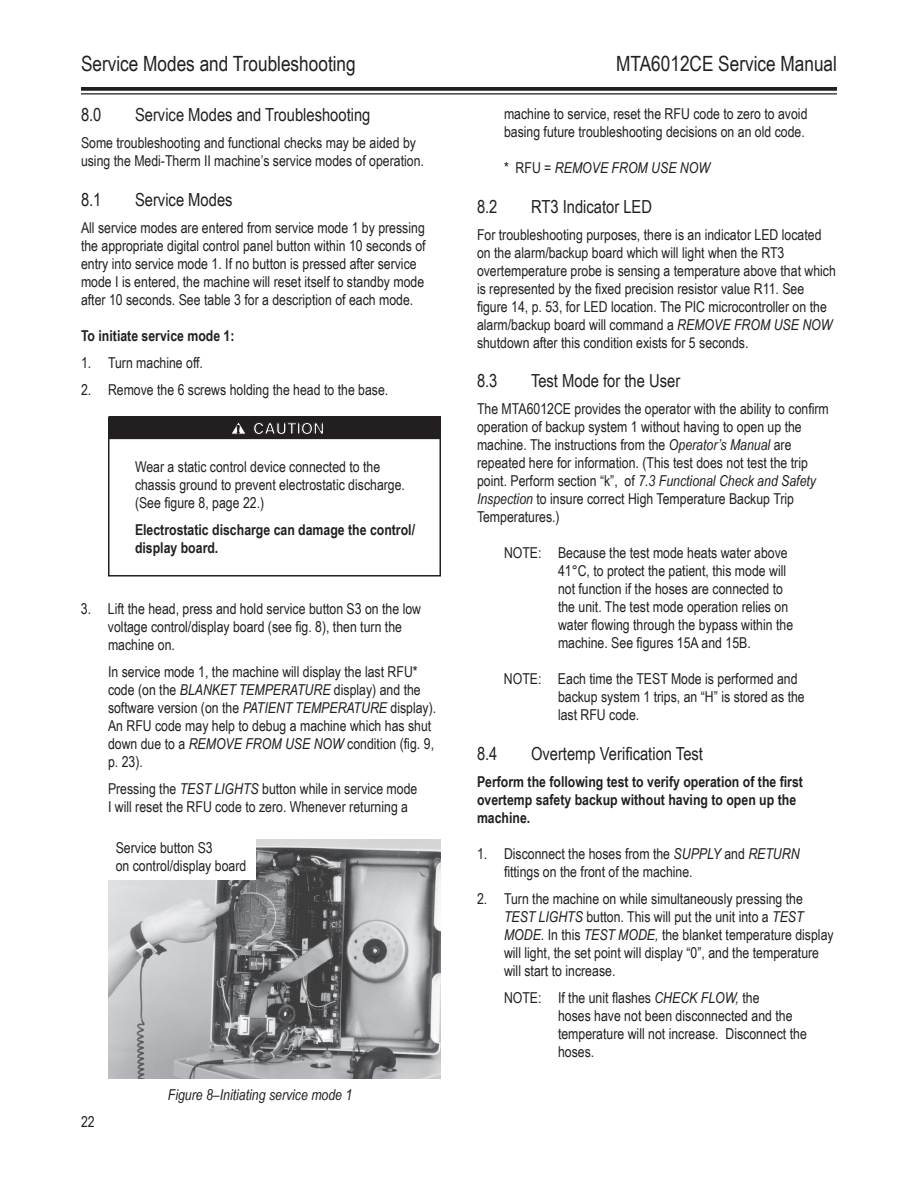
<style>
.page{position:relative;width:918px;height:1188px;background:#fff}
.page>*{position:absolute;margin:0;border:0;box-sizing:border-box;transform-origin:0 0}
.t1{font:21px "Arial Narrow";color:#231f20}
.t2{font:18px "Arial Narrow";color:#231f20}
.t3{font:700 15.75px "Helvetica";color:#fff}
.t4{font:15px/18px "Arial Narrow";color:#231f20}
.t5{font:700 15px/18px "Arial Narrow";color:#231f20}
.t6{font:italic 15px "Arial Narrow";color:#231f20}
.s1{font-style:italic}
.s2{font-style:normal}
</style>
<div class="page">
<svg style="left:81px;top:87px;width:756px;height:4px;background:#302c2d"></svg>
<hr style="left:81px;top:93px;width:756px;height:1px;background:#231f20">
<div style="left:108px;top:417px;width:333px;height:160px;border:2px solid #231f20"></div>
<div style="left:109px;top:416px;width:332px;height:23px;background:#231f20"></div>
<img style="left:108px;top:840px;width:333px;height:238px">
<div style="left:100px;top:835px;width:156px;height:45px;background:#fff"></div>
<h1 class="t1" style="left:81px;top:48px;width:276px">Service Modes and Troubleshooting</h1>
<p class="t2" style="left:81px;top:102px;width:22px">8.0</p>
<p class="t2" style="left:135px;top:102px;width:237px">Service Modes and Troubleshooting</p>
<p class="t4" style="left:81px;top:133px;width:345px">Some troubleshooting and functional checks may be aided by using the Medi-Therm II machine’s service modes of operation.</p>
<p class="t2" style="left:81px;top:186px;width:22px">8.1</p>
<p class="t2" style="left:135px;top:186px;width:99px">Service Modes</p>
<p class="t4" style="left:81px;top:218px;width:346px">All service modes are entered from service mode 1 by pressing the appropriate digital control panel button within 10 seconds of entry into service mode 1. If no button is pressed after service mode I is entered, the machine will reset itself to standby mode after 10 seconds. See table 3 for a description of each mode.</p>
<p class="t5" style="left:81px;top:326px;width:155px">To initiate service mode 1:</p>
<p class="t4" style="left:81px;top:353px;width:124px">1. Turn machine off.</p>
<p class="t4" style="left:81px;top:380px;width:309px">2. Remove the 6 screws holding the head to the base.</p>
<p class="t3" style="left:253px;top:419px;width:73px">CAUTION</p>
<p class="t4" style="left:135px;top:457px;width:272px">Wear a static control device connected to the chassis ground to prevent electrostatic discharge. (See figure 8, page 22.)</p>
<p class="t5" style="left:135px;top:520px;width:282px">Electrostatic discharge can damage the control/ display board.</p>
<p class="t4" style="left:108px;top:599px;width:315px;text-indent:-27px">3. Lift the head, press and hold service button S3 on the low voltage control/display board (see fig. 8), then turn the machine on.</p>
<p class="t4" style="left:108px;top:662px;width:330px">In service mode 1, the machine will display the last RFU* code (on the <span class="s1">BLANKET TEMPERATURE</span> display) and the software version (on the <span class="s1">PATIENT TEMPERATURE</span> display).<br>An RFU code may help to debug a machine which has shut down due to a <span class="s1">REMOVE FROM USE NOW</span> condition (fig. 9, p. 23).</p>
<p class="t4" style="left:108px;top:779px;width:311px">Pressing the <span class="s1">TEST LIGHTS</span> button while in service mode<br>I will reset the RFU code to zero. Whenever returning a</p>
<p class="t4" style="left:116px;top:838px;width:132px">Service button S3<br>on control/display board</p>
<p class="t4" style="left:81px;top:1112px;width:15px">22</p>
<p class="t6" style="left:168px;top:1084px;width:186px">Figure 8–Initiating service mode 1</p>
<h1 class="t1" style="left:616px;top:48px;width:222px">MTA6012CE Service Manual</h1>
<p class="t4" style="left:504px;top:104px;width:305px">machine to service, reset the RFU code to zero to avoid basing future troubleshooting decisions on an old code.</p>
<p class="t6" style="left:504px;top:157px;width:208px"><span class="s2">* RFU =</span> REMOVE FROM USE NOW</p>
<p class="t2" style="left:477px;top:193px;width:22px">8.2</p>
<p class="t2" style="left:531px;top:193px;width:123px">RT3 Indicator LED</p>
<p class="t4" style="left:477px;top:225px;width:360px">For troubleshooting purposes, there is an indicator LED located on the alarm/backup board which will light when the RT3 overtemperature probe is sensing a temperature above that which is represented by the fixed precision resistor value R11. See figure 14, p. 53, for LED location. The PIC microcontroller on the alarm/backup board will command a <span class="s1">REMOVE FROM USE NOW </span>shutdown after this condition exists for 5 seconds.</p>
<p class="t2" style="left:477px;top:368px;width:22px">8.3</p>
<p class="t2" style="left:531px;top:368px;width:151px">Test Mode for the User</p>
<p class="t4" style="left:477px;top:399px;width:353px">The MTA6012CE provides the operator with the ability to confirm operation of backup system 1 without having to open up the machine. The instructions from the <span class="s1">Operator’s Manual</span> are repeated here for information. (This test does not test the trip point. Perform section “k”, of <span class="s1">7.3 Functional Check and Safety Inspection</span> to insure correct High Temperature Backup Trip Temperatures.)</p>
<p class="t4" style="left:558px;top:543px;width:237px;text-indent:-54px">NOTE: Because the test mode heats water above 41°C, to protect the patient, this mode will not function if the hoses are connected to the unit. The test mode operation relies on water flowing through the bypass within the machine. See figures 15A and 15B.</p>
<p class="t4" style="left:558px;top:669px;width:248px;text-indent:-54px">NOTE: Each time the TEST Mode is performed and backup system 1 trips, an “H” is stored as the last RFU code.</p>
<p class="t2" style="left:477px;top:740px;width:22px">8.4</p>
<p class="t2" style="left:531px;top:740px;width:174px">Overtemp Verification Test</p>
<p class="t5" style="left:477px;top:772px;width:327px">Perform the following test to verify operation of the first overtemp safety backup without having to open up the machine.</p>
<p class="t4" style="left:504px;top:844px;width:297px;text-indent:-27px">1. Disconnect the hoses from the <span class="s1">SUPPLY</span> and <span class="s1">RETURN </span>fittings on the front of the machine.</p>
<p class="t4" style="left:504px;top:889px;width:331px;text-indent:-27px">2. Turn the machine on while simultaneously pressing the <span class="s1">TEST LIGHTS</span> button. This will put the unit into a <span class="s1">TEST MODE</span>. In this <span class="s1">TEST MODE,</span> the blanket temperature display will light, the set point will display “0”, and the temperature will start to increase.</p>
<p class="t4" style="left:558px;top:988px;width:250px;text-indent:-54px">NOTE: If the unit flashes <span class="s1">CHECK FLOW,</span> the<br>hoses have not been disconnected and the temperature will not increase. Disconnect the hoses.</p>
</div>
